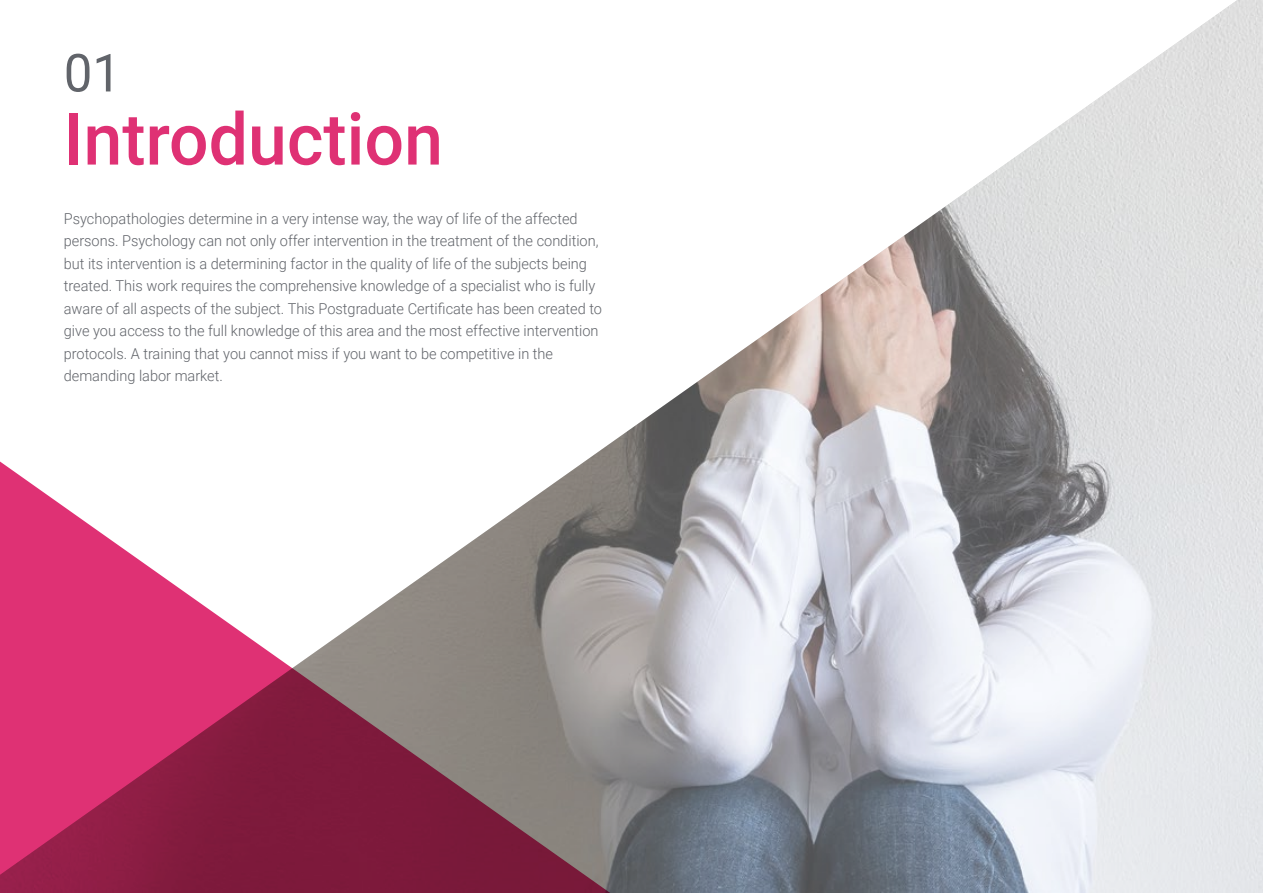
<style>
.page{position:relative;width:1263px;height:893px;background:#fff}
.page>*{position:absolute;margin:0;border:0;box-sizing:border-box;transform-origin:0 0}
.t1{font:500 72px "Roboto";color:#df3174}
.t2{font:52.5px "Roboto";color:#61646a}
.t3{font:300 15px/22.5px "Roboto";color:#61646a}
</style>
<div class="page">
<img style="left:606px;top:0;width:657px;height:893px">
<svg style="left:0;top:446px;width:640px;height:447px"></svg>
<h2 class="t2" style="left:64px;top:36px;width:59px">01</h2>
<h1 class="t1" style="left:64px;top:89px;width:381px">Introduction</h1>
<p class="t3" style="left:64px;top:207px;width:540px">Psychopathologies determine in a very intense way, the way of life of the affected persons. Psychology can not only offer intervention in the treatment of the condition, but its intervention is a determining factor in the quality of life of the subjects being treated. This work requires the comprehensive knowledge of a specialist who is fully aware of all aspects of the subject. This Postgraduate Certificate has been created to give you access to the full knowledge of this area and the most effective intervention protocols. A training that you cannot miss if you want to be competitive in the demanding labor market.</p>
</div>
